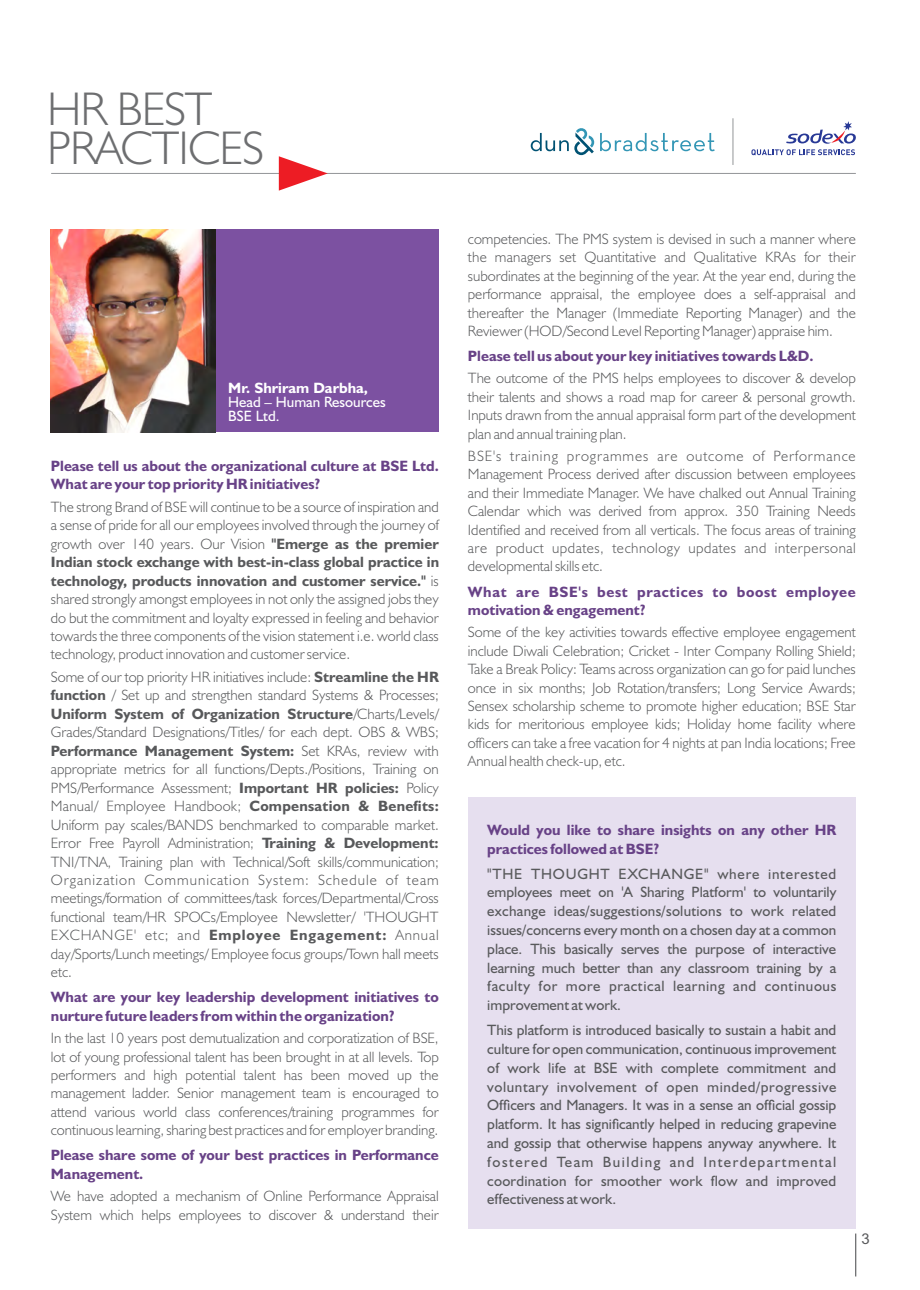
<style>
.page{position:relative;width:920px;height:1290px;background:#fff}
.page>*{position:absolute;margin:0;border:0;box-sizing:border-box;transform-origin:0 0}
.t1{font:300 47.4px/38.2px "Humanist 521 BT";letter-spacing:-.02em;color:#6d6e70}
.t2{font:300 15px/18.5px "Humanist 521 BT";color:#58595b;text-align:justify}
.t3{font:15px/18.8px "Humanist 521 BT";letter-spacing:.015em;color:#58595b;text-align:justify}
.t4{font:700 15px/18.9px "Humanist 521 BT";color:#684287}
.t5{font:700 15px/18.5px "Humanist 521 BT";letter-spacing:.045em;color:#684287}
.t6{font:15px/14px "Humanist 521 BT";color:#fff}
.t7{font:700 15px "Humanist 521 BT";color:#fff}
.t8{font:14.85px "Arial";color:#58595b}
.s1{font-weight:700}
</style>
<div class="page">
<div style="left:51px;top:230px;width:388px;height:202px;background:#7c51a1"></div>
<hr style="left:51px;top:173px;width:805px;height:1px;background:#939598">
<hr style="left:855px;top:1233px;width:1px;height:43px;background:#58595b">
<svg style="left:279px;top:156px;width:49px;height:35px"></svg>
<svg style="left:531px;top:128px;width:63px;height:27px"></svg>
<svg style="left:600px;top:133px;width:115px;height:18px"></svg>
<svg style="left:751px;top:121px;width:105px;height:34px"></svg>
<hr style="left:733px;top:118px;width:1px;height:47px;background:#939598">
<img style="left:51px;top:230px;width:164px;height:202px">
<div style="left:468px;top:797px;width:388px;height:431px;background:#e6dfef"></div>
<h1 class="t1" style="left:47px;top:94px;width:218px">HR BEST<br>PRACTICES</h1>
<p class="t7" style="left:228px;top:382px;width:141px">Mr. Shriram Darbha,</p>
<p class="t6" style="left:228px;top:396px;width:159px">Head – Human Resources<br>BSE Ltd.</p>
<p class="t4" style="left:51px;top:457px;width:389px">Please tell us about the organizational culture at BSE Ltd.<br>What are your top priority HR initiatives?</p>
<p class="t2" style="left:51px;top:499px;width:390px">The strong Brand of BSE will continue to be a source of inspiration and a sense of pride for all our employees involved through the journey of growth over 140 years. Our Vision <span class="s1">"Emerge as the premier Indian stock exchange with best-in-class global practice in technology, products innovation and customer service."</span> is shared strongly amongst employees in not only the assigned jobs they do but the commitment and loyalty expressed in feeling and behavior towards the three components of the vision statement i.e. world class technology, product innovation and customer service.</p>
<p class="t2" style="left:51px;top:669px;width:389px">Some of our top priority HR initiatives include: <span class="s1">Streamline the HR function</span> / Set up and strengthen standard Systems &amp; Processes; <span class="s1">Uniform System of Organization Structure</span>/Charts/Levels/ Grades/Standard Designations/Titles/ for each dept. OBS &amp; WBS; <span class="s1">Performance Management System:</span> Set KRAs, review with appropriate metrics for all functions/Depts./Positions, Training on PMS/Performance Assessment; <span class="s1">Important HR policies:</span> Policy Manual/ Employee Handbook; <span class="s1">Compensation &amp; Benefits:<br></span>Uniform pay scales/BANDS benchmarked to comparable market.<br>Error Free Payroll Administration; <span class="s1">Training &amp; Development:<br></span>TNI/TNA, Training plan with Technical/Soft skills/communication; Organization Communication System: Schedule of team meetings/formation of committees/task forces/Departmental/Cross functional team/HR SPOCs/Employee Newsletter/ 'THOUGHT EXCHANGE' etc; and <span class="s1">Employee Engagement:</span> Annual day/Sports/Lunch meetings/ Employee focus groups/Town hall meets etc.</p>
<p class="t4" style="left:51px;top:989px;width:389px">What are your key leadership development initiatives to nurture future leaders from within the organization?</p>
<p class="t2" style="left:51px;top:1030px;width:389px">In the last 10 years post demutualization and corporatization of BSE, lot of young professional talent has been brought in at all levels. Top performers and high potential talent has been moved up the management ladder. Senior management team is encouraged to attend various world class conferences/training programmes for continuous learning, sharing best practices and for employer branding.</p>
<p class="t4" style="left:51px;top:1147px;width:389px;line-height:18.5px">Please share some of your best practices in Performance<br>Management.</p>
<p class="t2" style="left:51px;top:1188px;width:389px">We have adopted a mechanism of Online Performance Appraisal<br>System which helps employees to discover &amp; understand their</p>
<p class="t2" style="left:468px;top:231px;width:389px">competencies. The PMS system is devised in such a manner where the managers set Quantitative and Qualitative KRAs for their subordinates at the beginning of the year. At the year end, during the performance appraisal, the employee does a self-appraisal and thereafter the Manager (Immediate Reporting Manager) and the Reviewer (HOD/Second Level Reporting Manager) appraise him.</p>
<p class="t4" style="left:468px;top:348px;width:347px">Please tell us about your key initiatives towards L&amp;D.</p>
<p class="t2" style="left:468px;top:370px;width:389px">The outcome of the PMS helps employees to discover &amp; develop their talents and shows a road map for career &amp; personal growth.<br>Inputs drawn from the annual appraisal form part of the development plan and annual training plan.</p>
<p class="t2" style="left:468px;top:448px;width:389px">BSE's training programmes are outcome of Performance Management Process derived after discussion between employees and their Immediate Manager. We have chalked out Annual Training Calendar which was derived from approx. 350 Training Needs Identified and received from all verticals. The focus areas of training are product updates, technology updates and interpersonal developmental skills etc.</p>
<p class="t5" style="left:468px;top:583px;width:389px">What are BSE's best practices to boost employee motivation &amp; engagement?</p>
<p class="t2" style="left:468px;top:624px;width:389px">Some of the key activities towards effective employee engagement include Diwali Celebration; Cricket - Inter Company Rolling Shield; Take a Break Policy: Teams across organization can go for paid lunches once in six months; Job Rotation/transfers; Long Service Awards; Sensex scholarship scheme to promote higher education; BSE Star kids for meritorious employee kids; Holiday home facility where officers can take a free vacation for 4 nights at pan India locations; Free Annual health check-up, etc.</p>
<p class="t4" style="left:487px;top:821px;width:351px">Would you like to share insights on any other HR practices followed at BSE?</p>
<p class="t3" style="left:487px;top:865px;width:351px">"THE THOUGHT EXCHANGE" where interested employees meet on 'A Sharing Platform' to voluntarily exchange ideas/suggestions/solutions to work related issues/concerns every month on a chosen day at a common place. This basically serves the purpose of interactive learning much better than any classroom training by a faculty for more practical learning and continuous improvement at work.</p>
<p class="t3" style="left:487px;top:1022px;width:351px">This platform is introduced basically to sustain a habit and culture for open communication, continuous improvement of work life at BSE with complete commitment and voluntary involvement of open minded/progressive Officers and Managers. It was in a sense an official gossip platform. It has significantly helped in reducing grapevine and gossip that otherwise happens anyway anywhere. It fostered Team Building and Interdepartmental coordination for smoother work flow and improved effectiveness at work.</p>
<p class="t8" style="left:861px;top:1233px;width:10px">3</p>
</div>
